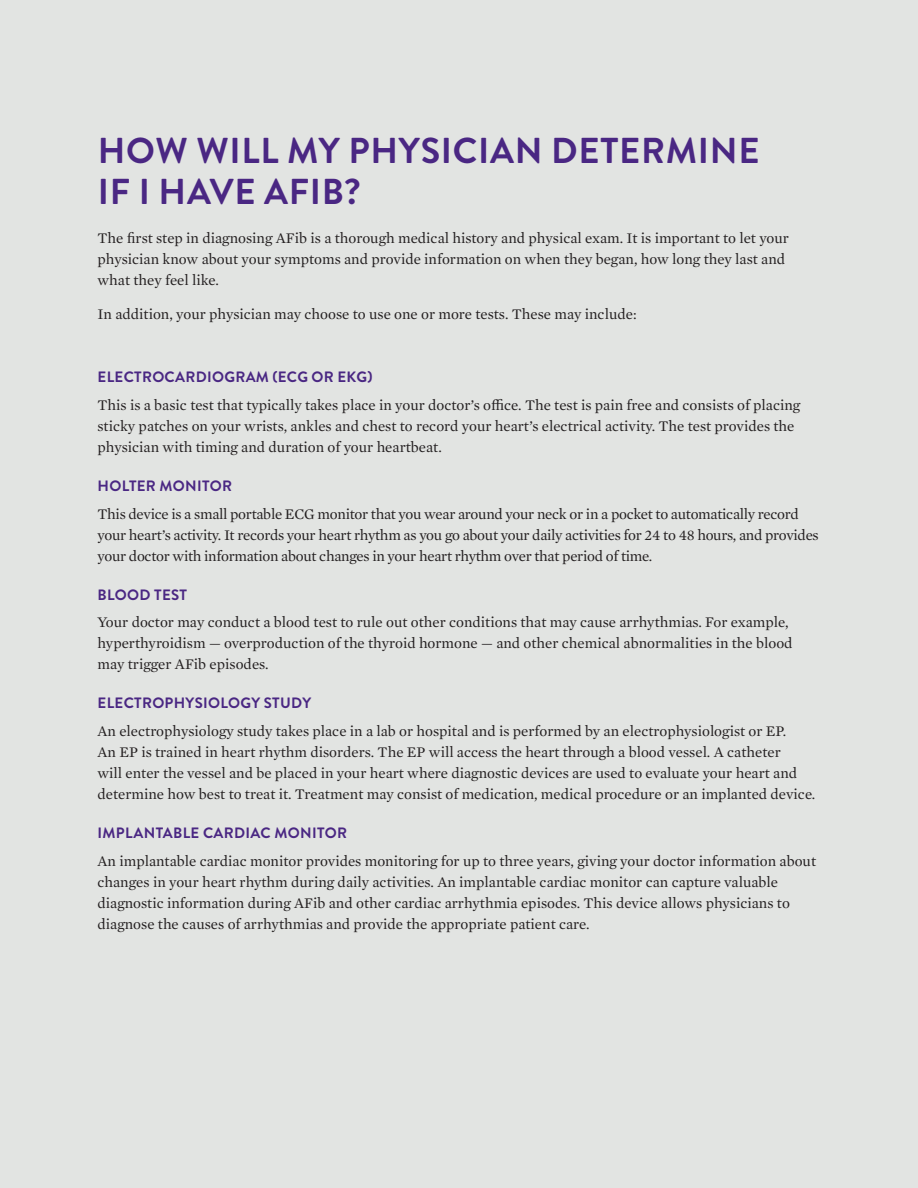
<style>
.page{position:relative;width:918px;height:1188px;background:#e2e4e2}
.page>*{position:absolute;margin:0;border:0;box-sizing:border-box;transform-origin:0 0}
.brandon_subhead{font:700 36px/40.5px "Brandon Grotesque";letter-spacing:.02em;color:#4a2783}
.body_copy{font:15px/21px "Mercury Text G1";color:#231f20}
.body_copy-2{font:15px/21px "Mercury Text G1";letter-spacing:-.02em;color:#231f20}
.brandon_second_head{font:700 15px "Brandon Grotesque";letter-spacing:.02em;color:#4a2783}
</style>
<div class="page">
<p class="brandon_subhead" style="left:98px;top:131px;width:663px">HOW WILL MY PHYSICIAN DETERMINE<br>IF I HAVE AFIB?</p>
<p class="body_copy" style="left:98px;top:227px;width:693px">The first step in diagnosing AFib is a thorough medical history and physical exam. It is important to let your physician know about your symptoms and provide information on when they began, how long they last and what they feel like.</p>
<p class="body_copy" style="left:98px;top:303px;width:541px">In addition, your physician may choose to use one or more tests. These may include:</p>
<p class="brandon_second_head" style="left:98px;top:366px;width:276px">ELECTROCARDIOGRAM (ECG OR EKG)</p>
<p class="body_copy" style="left:98px;top:394px;width:704px">This is a basic test that typically takes place in your doctor’s office. The test is pain free and consists of placing sticky patches on your wrists, ankles and chest to record your heart’s electrical activity. The test provides the physician with timing and duration of your heartbeat.</p>
<p class="brandon_second_head" style="left:98px;top:475px;width:136px">HOLTER MONITOR</p>
<p class="body_copy-2" style="left:98px;top:502px;width:723px">This device is a small portable ECG monitor that you wear around your neck or in a pocket to automatically record your heart’s activity. It records your heart rhythm as you go about your daily activities for 24 to 48 hours, and provides your doctor with information about changes in your heart rhythm over that period of time.</p>
<p class="brandon_second_head" style="left:98px;top:584px;width:91px">BLOOD TEST</p>
<p class="body_copy" style="left:98px;top:611px;width:697px">Your doctor may conduct a blood test to rule out other conditions that may cause arrhythmias. For example, hyperthyroidism — overproduction of the thyroid hormone — and other chemical abnormalities in the blood may trigger AFib episodes.</p>
<p class="brandon_second_head" style="left:98px;top:693px;width:215px">ELECTROPHYSIOLOGY STUDY</p>
<p class="body_copy" style="left:98px;top:720px;width:719px">An electrophysiology study takes place in a lab or hospital and is performed by an electrophysiologist or EP.<br>An EP is trained in heart rhythm disorders. The EP will access the heart through a blood vessel. A catheter<br>will enter the vessel and be placed in your heart where diagnostic devices are used to evaluate your heart and determine how best to treat it. Treatment may consist of medication, medical procedure or an implanted device.</p>
<p class="brandon_second_head" style="left:98px;top:822px;width:251px">IMPLANTABLE CARDIAC MONITOR</p>
<p class="body_copy" style="left:98px;top:850px;width:720px">An implantable cardiac monitor provides monitoring for up to three years, giving your doctor information about changes in your heart rhythm during daily activities. An implantable cardiac monitor can capture valuable diagnostic information during AFib and other cardiac arrhythmia episodes. This device allows physicians to diagnose the causes of arrhythmias and provide the appropriate patient care.</p>
</div>
